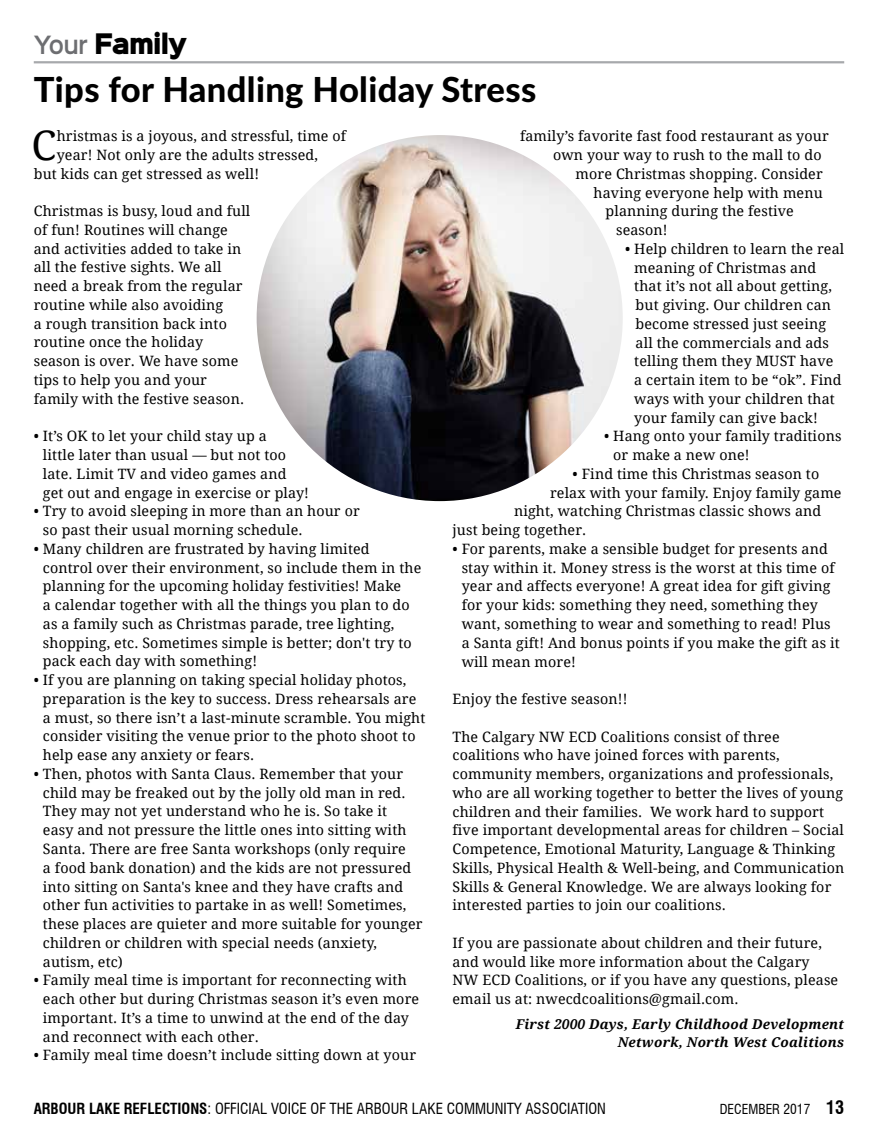
<style>
.page{position:relative;width:878px;height:1148px;background:#fff}
.page>*{position:absolute;margin:0;border:0;box-sizing:border-box;transform-origin:0 0}
.t1{font:40.5px "Droid Serif";color:#000}
.t2{font:800 34.5px "Lato";letter-spacing:.01em;color:#000}
.t3{font:25.5px "Sinkin Sans 900 X Black";letter-spacing:-.04em;color:#000;scale:.89 1}
.t4{font:condensed 15px "Swiss 721 BT";color:#000}
.t5{font:14.25px/18.8px "Droid Serif";letter-spacing:.01em;color:#000}
.t6{font:italic 700 13.5px/18px "Droid Serif";letter-spacing:.02em;color:#000;text-align:right}
.t7{font:condensed 13.5px "Swiss 721 BT";color:#000}
.s1{font-family:"Sinkin Sans 600";font-weight:600;font-size:22.65px;color:#6d6e71}
.s2{font-weight:700}
.s3{font-weight:700;font-size:18px}
</style>
<div class="page">
<hr style="left:34px;top:61px;width:810px;height:2px;background:#a7a9ac">
<img style="left:256px;top:135px;width:366px;height:366px;border-radius:183px">
<h3 class="t3" style="left:34px;top:31px;width:174px"><span class="s1">Your</span> Family</h3>
<h2 class="t2" style="left:34px;top:64px;width:504px">Tips for Handling Holiday Stress</h2>
<h1 class="t1" style="left:31px;top:122px;width:26px">C</h1>
<p class="t5" style="left:57px;top:127px;width:291px">hristmas is a joyous, and stressful, time of</p>
<p class="t5" style="left:520px;top:127px;width:310px">family’s favorite fast food restaurant as your</p>
<p class="t5" style="left:553px;top:146px;width:270px">own your way to rush to the mall to do</p>
<p class="t5" style="left:575px;top:164px;width:249px">more Christmas shopping. Consider</p>
<p class="t5" style="left:593px;top:183px;width:231px">having everyone help with menu</p>
<p class="t5" style="left:605px;top:202px;width:190px">planning during the festive</p>
<p class="t5" style="left:616px;top:221px;width:53px">season!</p>
<p class="t5" style="left:634px;top:239px;width:211px;text-indent:-9px">• Help children to learn the real meaning of Christmas and that it’s not all about getting, but giving. Our children can become stressed just seeing all the commercials and ads telling them they MUST have a certain item to be “ok”. Find ways with your children that your family can give back!</p>
<p class="t5" style="left:613px;top:427px;width:230px;text-indent:-9px">• Hang onto your family traditions or make a new one!</p>
<p class="t5" style="left:572px;top:464px;width:248px">• Find time this Christmas season to</p>
<p class="t5" style="left:550px;top:483px;width:293px">relax with your family. Enjoy family game</p>
<p class="t5" style="left:514px;top:502px;width:309px">night, watching Christmas classic shows and</p>
<p class="t5" style="left:452px;top:521px;width:135px">just being together.</p>
<p class="t5" style="left:461px;top:539px;width:380px;text-indent:-9px">• For parents, make a sensible budget for presents and stay within it. Money stress is the worst at this time of year and affects everyone! A great idea for gift giving for your kids: something they need, something they want, something to wear and something to read! Plus a Santa gift! And bonus points if you make the gift as it will mean more!</p>
<p class="t5" style="left:452px;top:689px;width:176px">Enjoy the festive season!!</p>
<p class="t5" style="left:452px;top:727px;width:393px">The Calgary NW ECD Coalitions consist of three coalitions who have joined forces with parents, community members, organizations and professionals, who are all working together to better the lives of young children and their families. We work hard to support five important developmental areas for children – Social Competence, Emotional Maturity, Language &amp; Thinking Skills, Physical Health &amp; Well-being, and Communication Skills &amp; General Knowledge. We are always looking for interested parties to join our coalitions.</p>
<p class="t5" style="left:452px;top:933px;width:387px">If you are passionate about children and their future, and would like more information about the Calgary NW ECD Coalitions, or if you have any questions, please email us at: nwecdcoalitions@gmail.com.</p>
<p class="t6" style="left:516px;top:1015px;width:330px">First 2000 Days, Early Childhood Development<br>Network, North West Coalitions</p>
<p class="t5" style="left:57px;top:145px;width:263px">year! Not only are the adults stressed,</p>
<p class="t5" style="left:34px;top:164px;width:227px">but kids can get stressed as well!</p>
<p class="t5" style="left:34px;top:202px;width:218px">Christmas is busy, loud and full of fun! Routines will change and activities added to take in all the festive sights. We all need a break from the regular routine while also avoiding<br>a rough transition back into routine once the holiday season is over. We have some tips to help you and your family with the festive season.</p>
<p class="t5" style="left:43px;top:427px;width:267px;text-indent:-9px">• It’s OK to let your child stay up a<br>little later than usual — but not too late. Limit TV and video games and get out and engage in exercise or play!</p>
<p class="t5" style="left:43px;top:502px;width:318px;text-indent:-9px">• Try to avoid sleeping in more than an hour or so past their usual morning schedule.</p>
<p class="t5" style="left:43px;top:539px;width:380px;text-indent:-9px">• Many children are frustrated by having limited control over their environment, so include them in the planning for the upcoming holiday festivities! Make<br>a calendar together with all the things you plan to do as a family such as Christmas parade, tree lighting, shopping, etc. Sometimes simple is better; don't try to pack each day with something!</p>
<p class="t5" style="left:43px;top:671px;width:384px;text-indent:-9px">• If you are planning on taking special holiday photos, preparation is the key to success. Dress rehearsals are a must, so there isn’t a last-minute scramble. You might consider visiting the venue prior to the photo shoot to help ease any anxiety or fears.</p>
<p class="t5" style="left:43px;top:764px;width:381px;text-indent:-9px">• Then, photos with Santa Claus. Remember that your child may be freaked out by the jolly old man in red.<br>They may not yet understand who he is. So take it<br>easy and not pressure the little ones into sitting with Santa. There are free Santa workshops (only require<br>a food bank donation) and the kids are not pressured into sitting on Santa's knee and they have crafts and other fun activities to partake in as well! Sometimes, these places are quieter and more suitable for younger children or children with special needs (anxiety, autism, etc)</p>
<p class="t5" style="left:43px;top:971px;width:378px;text-indent:-9px">• Family meal time is important for reconnecting with each other but during Christmas season it’s even more important. It’s a time to unwind at the end of the day and reconnect with each other.</p>
<p class="t5" style="left:34px;top:1046px;width:384px">• Family meal time doesn’t include sitting down at your</p>
<p class="t4" style="left:34px;top:1099px;width:573px"><span class="s2">ARBOUR LAKE REFLECTIONS</span>: OFFICIAL VOICE OF THE ARBOUR LAKE COMMUNITY ASSOCIATION</p>
<p class="t7" style="left:719px;top:1101px;width:126px">DECEMBER 2017 <span class="s3">13</span></p>
</div>
